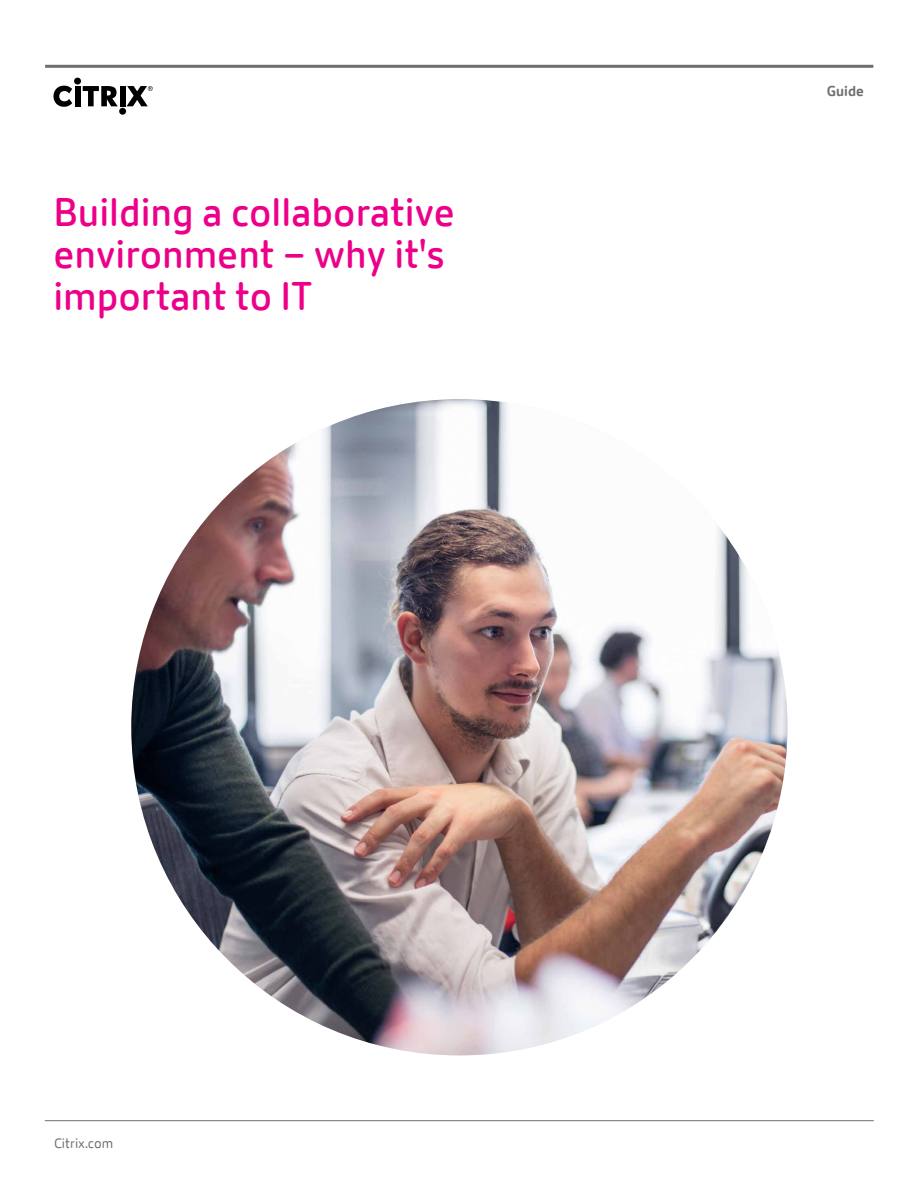
<style>
.page{position:relative;width:918px;height:1188px;background:#fff}
.page>*{position:absolute;margin:0;border:0;box-sizing:border-box;transform-origin:0 0}
.t1{font:600 39px/42px "Citrix New Sans";color:#ec0089}
.t2{font:700 14.25px "Citrix New Sans";color:#6d6e71}
.t3{font:13.5px "Citrix New Sans";color:#6d6e71}
</style>
<div class="page">
<hr style="left:45px;top:65px;width:828px;height:3px;background:#6d6e71">
<div style="left:74px;top:78px;width:7px;height:7px;background:#000;border-radius:50%"></div>
<div style="left:75px;top:86px;width:5px;height:20px;background:#000"></div>
<div style="left:119px;top:108px;width:7px;height:7px;background:#000;border-radius:50%"></div>
<div style="left:120px;top:86px;width:5px;height:20px;background:#000"></div>
<svg style="left:53px;top:86px;width:19px;height:21px"></svg>
<svg style="left:83px;top:86px;width:35px;height:20px"></svg>
<svg style="left:127px;top:86px;width:26px;height:20px"></svg>
<hr style="left:45px;top:1120px;width:829px;height:1px;background:#6d6e71">
<img style="left:131px;top:399px;width:657px;height:656px;border-radius:328px">
<p class="t1" style="left:53px;top:192px;width:403px">Building a collaborative environment – why it's important to IT</p>
<p class="t3" style="left:54px;top:1136px;width:61px">Citrix.com</p>
<p class="t2" style="left:827px;top:83px;width:39px">Guide</p>
</div>
